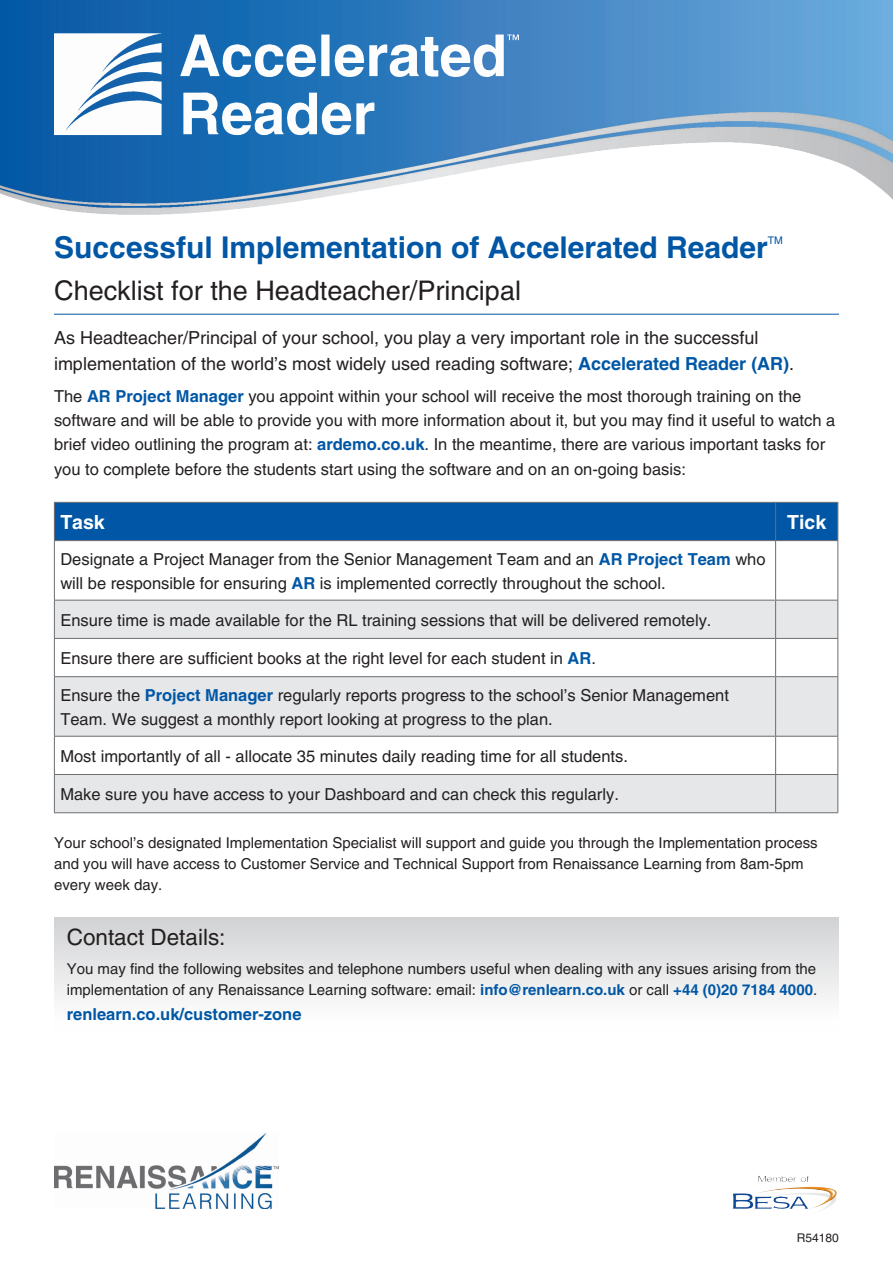
<style>
.page{position:relative;width:893px;height:1263px;background:#fff}
.page>*{position:absolute;margin:0;border:0;box-sizing:border-box;transform-origin:0 0}
.Bullet_Tier_1_Helv_L{font:700 30px "Helvetica";color:#0157a5}
.Bullet_Tier_1_Helv_L-2{font:27px "Helvetica";color:#231f20}
.t1{font:22.5px "Helvetica";color:#231f20}
.Body_copy_Helv_lt_9{font:700 19.5px "Helvetica";color:#fff}
.Body_copy_Helv_lt_9-2{font:18px/25.5px "Helvetica";color:#231f20}
.Body_copy_Helv_lt_9-3{font:16.5px/24px "Helvetica";color:#231f20}
.SideBar_copy_Helv_Lt{font:700 16.5px "Helvetica";color:#0157a5}
.Body_copy_Helv_lt_9-4{font:15px/21px "Helvetica";color:#231f20}
.SideBar_copy_Helv_Lt-2{font:15px/21px "Helvetica";color:#231f20}
.t2{font:12px "Helvetica";color:#231f20}
.Bullet_Tier_1_Helv_L-3{font:10.5px "Helvetica";color:#0157a5}
.s1{font-weight:700;color:#0157a5}
</style>
<div class="page">
<img style="left:0;top:0;width:857px;height:215px">
<img style="left:54px;top:33px;width:108px;height:102px">
<img style="left:54px;top:1134px;width:225px;height:75px">
<div style="left:55px;top:503px;width:782px;height:37px;background:#0157a5"></div>
<svg style="left:55px;top:601px;width:782px;height:211px;fill:#e6e7e9"></svg>
<hr style="left:54px;top:502px;width:722px;height:1px;background:#6c6d70">
<hr style="left:54px;top:503px;width:1px;height:37px;background:#6c6d70">
<hr style="left:776px;top:502px;width:62px;height:1px;background:#6c6d70">
<hr style="left:775px;top:503px;width:1px;height:37px;background:#6c6d70">
<hr style="left:837px;top:503px;width:1px;height:37px;background:#6c6d70">
<hr style="left:54px;top:540px;width:722px;height:1px;background:#6c6d70">
<hr style="left:54px;top:541px;width:1px;height:59px;background:#6c6d70">
<hr style="left:776px;top:540px;width:62px;height:1px;background:#6c6d70">
<hr style="left:775px;top:541px;width:1px;height:59px;background:#6c6d70">
<hr style="left:837px;top:541px;width:1px;height:59px;background:#6c6d70">
<hr style="left:54px;top:600px;width:722px;height:1px;background:#6c6d70">
<hr style="left:54px;top:600px;width:1px;height:38px;background:#6c6d70">
<hr style="left:776px;top:600px;width:62px;height:1px;background:#6c6d70">
<hr style="left:775px;top:600px;width:1px;height:38px;background:#6c6d70">
<hr style="left:837px;top:600px;width:1px;height:38px;background:#6c6d70">
<hr style="left:54px;top:638px;width:722px;height:1px;background:#6c6d70">
<hr style="left:54px;top:639px;width:1px;height:37px;background:#6c6d70">
<hr style="left:776px;top:638px;width:62px;height:1px;background:#6c6d70">
<hr style="left:775px;top:639px;width:1px;height:37px;background:#6c6d70">
<hr style="left:837px;top:639px;width:1px;height:37px;background:#6c6d70">
<hr style="left:54px;top:676px;width:722px;height:1px;background:#6c6d70">
<hr style="left:54px;top:677px;width:1px;height:59px;background:#6c6d70">
<hr style="left:776px;top:676px;width:62px;height:1px;background:#6c6d70">
<hr style="left:775px;top:677px;width:1px;height:59px;background:#6c6d70">
<hr style="left:837px;top:677px;width:1px;height:59px;background:#6c6d70">
<hr style="left:54px;top:736px;width:722px;height:1px;background:#6c6d70">
<hr style="left:54px;top:737px;width:1px;height:37px;background:#6c6d70">
<hr style="left:776px;top:736px;width:62px;height:1px;background:#6c6d70">
<hr style="left:775px;top:737px;width:1px;height:37px;background:#6c6d70">
<hr style="left:837px;top:737px;width:1px;height:37px;background:#6c6d70">
<hr style="left:54px;top:774px;width:722px;height:1px;background:#6c6d70">
<hr style="left:54px;top:775px;width:1px;height:37px;background:#6c6d70">
<hr style="left:776px;top:774px;width:62px;height:1px;background:#6c6d70">
<hr style="left:775px;top:775px;width:1px;height:37px;background:#6c6d70">
<hr style="left:837px;top:775px;width:1px;height:37px;background:#6c6d70">
<hr style="left:54px;top:812px;width:722px;height:1px;background:#6c6d70">
<hr style="left:776px;top:812px;width:62px;height:1px;background:#6c6d70">
<div style="left:54px;top:917px;width:785px;height:117px;background:linear-gradient(to bottom,#d1d2d4,#fff)"></div>
<hr style="left:54px;top:314px;width:785px;height:1px;background:#0157a5">
<img style="left:755px;top:1176px;width:75px;height:33px">
<p class="Bullet_Tier_1_Helv_L" style="left:54px;top:229px;width:715px">Successful Implementation of Accelerated Reader</p>
<p class="Bullet_Tier_1_Helv_L-3" style="left:768px;top:235px;width:17px">TM</p>
<p class="Bullet_Tier_1_Helv_L-2" style="left:54px;top:274px;width:468px">Checklist for the Headteacher/Principal</p>
<p class="Body_copy_Helv_lt_9-2" style="left:54px;top:325px;width:742px">As Headteacher/Principal of your school, you play a very important role in the successful implementation of the world’s most widely used reading software; <span class="s1">Accelerated Reader (AR)</span>.</p>
<p class="Body_copy_Helv_lt_9-3" style="left:54px;top:385px;width:783px">The <span class="s1">AR Project Manager</span> you appoint within your school will receive the most thorough training on the software and will be able to provide you with more information about it, but you may find it useful to watch a brief video outlining the program at: <span class="s1">ardemo.co.uk</span>. In the meantime, there are various important tasks for you to complete before the students start using the software and on an on-going basis:</p>
<p class="Body_copy_Helv_lt_9" style="left:60px;top:510px;width:46px">Task</p>
<p class="Body_copy_Helv_lt_9" style="left:787px;top:510px;width:41px">Tick</p>
<p class="Body_copy_Helv_lt_9-3" style="left:60px;top:547px;width:707px">Designate a Project Manager from the Senior Management Team and an <span class="s1">AR Project Team</span> who</p>
<p class="Body_copy_Helv_lt_9-3" style="left:60px;top:571px;width:607px">will be responsible for ensuring <span class="s1">AR</span> is implemented correctly throughout the school.</p>
<p class="Body_copy_Helv_lt_9-3" style="left:60px;top:608px;width:653px">Ensure time is made available for the RL training sessions that will be delivered remotely.</p>
<p class="Body_copy_Helv_lt_9-3" style="left:60px;top:646px;width:537px">Ensure there are sufficient books at the right level for each student in <span class="s1">AR</span>.</p>
<p class="Body_copy_Helv_lt_9-3" style="left:60px;top:683px;width:670px">Ensure the <span class="s1">Project Manager</span> regularly reports progress to the school’s Senior Management</p>
<p class="Body_copy_Helv_lt_9-3" style="left:60px;top:707px;width:494px">Team. We suggest a monthly report looking at progress to the plan.</p>
<p class="Body_copy_Helv_lt_9-3" style="left:60px;top:744px;width:569px">Most importantly of all - allocate 35 minutes daily reading time for all students.</p>
<p class="Body_copy_Helv_lt_9-3" style="left:60px;top:782px;width:560px">Make sure you have access to your Dashboard and can check this regularly.</p>
<p class="Body_copy_Helv_lt_9-4" style="left:54px;top:832px;width:765px">Your school’s designated Implementation Specialist will support and guide you through the Implementation process and you will have access to Customer Service and Technical Support from Renaissance Learning from 8am-5pm every week day.</p>
<p class="t1" style="left:67px;top:924px;width:160px">Contact Details:</p>
<p class="SideBar_copy_Helv_Lt-2" style="left:67px;top:958px;width:752px">You may find the following websites and telephone numbers useful when dealing with any issues arising from the implementation of any Renaissance Learning software: email: <span class="s1">info@renlearn.co.uk</span> or call <span class="s1">+44 (0)20 7184 4000</span>.</p>
<p class="SideBar_copy_Helv_Lt" style="left:67px;top:1004px;width:236px">renlearn.co.uk/customer-zone</p>
<p class="t2" style="left:797px;top:1230px;width:44px">R54180</p>
</div>
